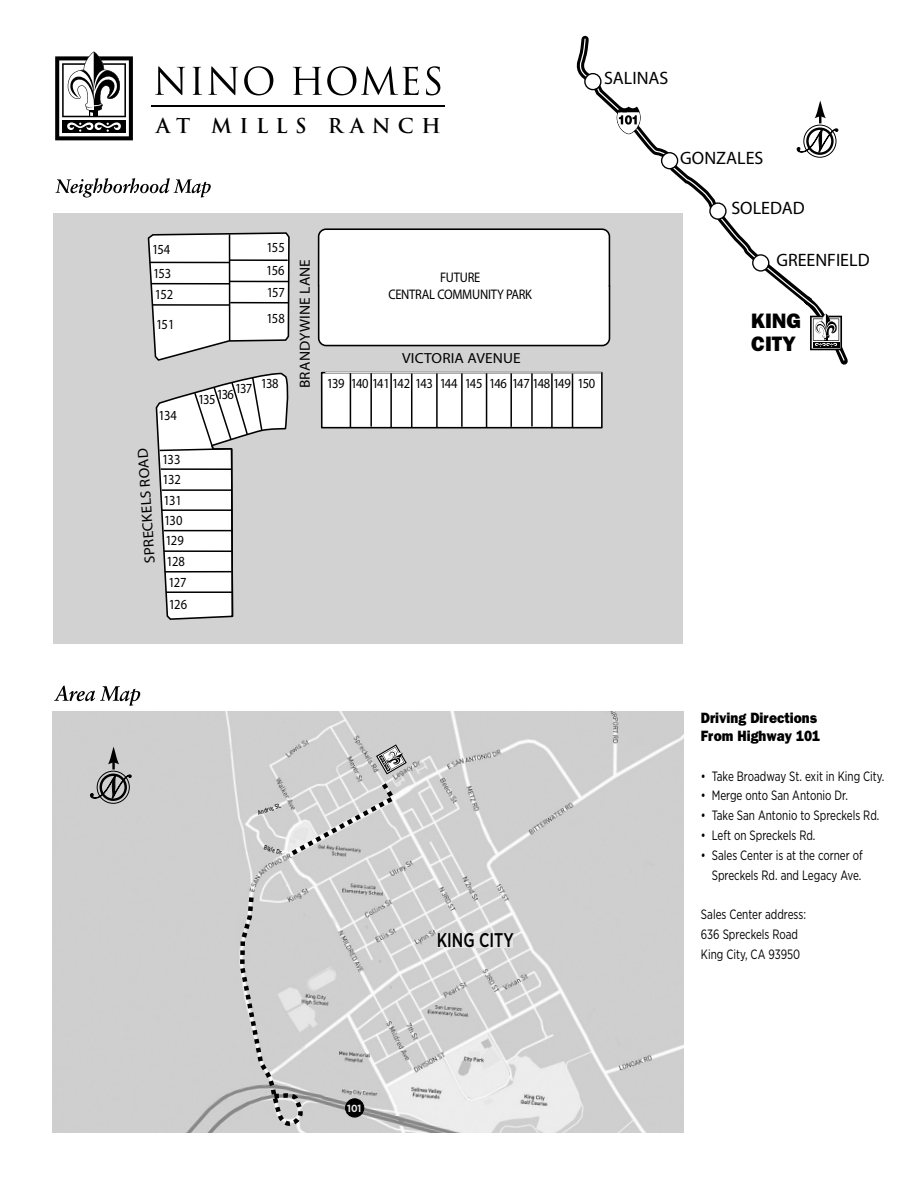
<style>
.page{position:relative;width:918px;height:1188px;background:#fff}
.page>*{position:absolute;margin:0;border:0;box-sizing:border-box;transform-origin:0 0}
.t1{font:800 21px/22.5px "Franklin Gothic";color:#000}
.t2{font:700 19.95px "Trajan";letter-spacing:.375em;color:#000}
.t3{font:500 19.8px "Gotham Narrow";color:#000;scale:.85 1}
.t4{font:18px "Myriad Pro";color:#000}
.t5{font:800 15px/18px "Franklin Gothic";color:#000;scale:.9 1}
.t6{font:14.55px "Myriad Pro";letter-spacing:.01em;color:#000;scale:1.05 1}
.t7{font:13.95px/16.6px "Myriad Pro";letter-spacing:-.02em;color:#000;text-align:center;scale:.9 1}
.t8{font:13.95px "Myriad Pro";letter-spacing:-.06em;color:#000;scale:.9 1}
.t9{font:13.95px "Myriad Pro";letter-spacing:-.04em;color:#000;scale:.9 1}
.t10{font:13.5px/19.8px "Gotham Narrow";color:#000;text-align:right;scale:.85 1}
.t11{font:700 10.35px "Gotham Narrow";color:#e5e5e5}
.t12{font:500 6.3px "Gotham Narrow";color:#000;scale:.85 1}
</style>
<div class="page">
<div style="left:53px;top:213px;width:629px;height:431px;background:#d2d2d2"></div>
<svg style="left:576px;top:37px;width:269px;height:325px"></svg>
<svg style="left:815px;top:101px;width:11px;height:22px"></svg>
<svg style="left:797px;top:129px;width:41px;height:23px"></svg>
<div style="left:806px;top:127px;width:28px;height:28px;border:2px solid #000;border-radius:50%"></div>
<div style="left:804px;top:125px;width:32px;height:33px;border:1px solid #000;border-radius:50%"></div>
<svg style="left:617px;top:107px;width:24px;height:27px"></svg>
<svg style="left:585px;top:74px;width:16px;height:16px"></svg>
<div style="left:584px;top:73px;width:18px;height:17px;border:1px solid #000;border-radius:50%"></div>
<div style="left:662px;top:153px;width:16px;height:16px;background:#fff;border-radius:50%"></div>
<div style="left:661px;top:152px;width:17px;height:17px;border:1px solid #000;border-radius:50%"></div>
<svg style="left:710px;top:203px;width:16px;height:16px"></svg>
<div style="left:709px;top:202px;width:18px;height:18px;border:1px solid #000;border-radius:50%"></div>
<svg style="left:810px;top:314px;width:32px;height:36px"></svg>
<svg style="left:753px;top:255px;width:16px;height:16px"></svg>
<div style="left:752px;top:254px;width:17px;height:18px;border:1px solid #000;border-radius:50%"></div>
<svg style="left:155px;top:66px;width:30px;height:29px"></svg>
<svg style="left:193px;top:67px;width:9px;height:28px"></svg>
<svg style="left:208px;top:66px;width:30px;height:29px"></svg>
<svg style="left:244px;top:66px;width:29px;height:29px"></svg>
<svg style="left:293px;top:66px;width:126px;height:29px"></svg>
<svg style="left:426px;top:66px;width:14px;height:29px"></svg>
<hr style="left:151px;top:106px;width:293px;height:1px;background:#000">
<svg style="left:55px;top:52px;width:78px;height:88px"></svg>
<svg style="left:56px;top:178px;width:155px;height:20px"></svg>
<img style="left:53px;top:712px;width:630px;height:421px">
<svg style="left:54px;top:686px;width:86px;height:20px"></svg>
<div style="left:438px;top:933px;width:75px;height:14px;background:#e5e5e5"></div>
<div style="left:346px;top:1099px;width:18px;height:18px;background:#000;border-radius:50%"></div>
<div style="left:345px;top:1099px;width:19px;height:18px;border:1px solid #000;border-radius:50%"></div>
<svg style="left:108px;top:747px;width:11px;height:22px"></svg>
<svg style="left:90px;top:775px;width:41px;height:23px"></svg>
<div style="left:100px;top:774px;width:27px;height:27px;border:2px solid #000;border-radius:50%"></div>
<div style="left:97px;top:771px;width:33px;height:33px;border:1px solid #000;border-radius:50%"></div>
<svg style="left:238px;top:890px;width:67px;height:243px"></svg>
<svg style="left:287px;top:744px;width:120px;height:115px"></svg>
<svg style="left:320px;top:371px;width:283px;height:58px"></svg>
<svg style="left:147px;top:232px;width:143px;height:129px"></svg>
<hr style="left:390px;top:373px;width:2px;height:54px;background:#000">
<hr style="left:411px;top:373px;width:1px;height:54px;background:#000">
<hr style="left:370px;top:373px;width:2px;height:54px;background:#000">
<hr style="left:350px;top:373px;width:1px;height:54px;background:#000">
<hr style="left:551px;top:372px;width:2px;height:55px;background:#000">
<hr style="left:572px;top:373px;width:1px;height:54px;background:#000">
<hr style="left:531px;top:373px;width:2px;height:53px;background:#000">
<hr style="left:510px;top:373px;width:2px;height:54px;background:#000">
<hr style="left:486px;top:373px;width:1px;height:54px;background:#000">
<hr style="left:461px;top:373px;width:2px;height:54px;background:#000">
<hr style="left:436px;top:373px;width:2px;height:54px;background:#000">
<hr style="left:229px;top:234px;width:1px;height:107px;background:#000">
<hr style="left:150px;top:262px;width:80px;height:1px;background:#000">
<hr style="left:151px;top:283px;width:78px;height:2px;background:#000">
<hr style="left:153px;top:304px;width:77px;height:2px;background:#000">
<hr style="left:230px;top:259px;width:58px;height:2px;background:#000">
<hr style="left:230px;top:281px;width:58px;height:1px;background:#000">
<hr style="left:230px;top:302px;width:58px;height:2px;background:#000">
<div style="left:317px;top:228px;width:294px;height:119px;background:#fff"></div>
<svg style="left:155px;top:372px;width:134px;height:248px"></svg>
<h3 class="t4" style="left:604px;top:67px;width:66px">SALINAS</h3>
<h2 class="t2" style="left:156px;top:114px;width:286px">AT MILLS RANCH</h2>
<p class="t7" style="left:152px;top:240px;width:22px">154</p>
<p class="t7" style="left:153px;top:265px;width:22px">153</p>
<p class="t7" style="left:155px;top:285px;width:22px">152</p>
<p class="t7" style="left:156px;top:316px;width:22px">151</p>
<p class="t7" style="left:159px;top:407px;width:22px">134</p>
<p class="t6" style="left:141px;top:564px;width:111px;rotate:-94deg">SPRECKELS ROAD</p>
<p class="t7" style="left:162px;top:451px;width:22px">133</p>
<p class="t7" style="left:163px;top:471px;width:22px">132</p>
<p class="t7" style="left:164px;top:492px;width:22px">131</p>
<p class="t7" style="left:164px;top:512px;width:22px">130</p>
<p class="t7" style="left:166px;top:532px;width:22px">129</p>
<p class="t7" style="left:167px;top:553px;width:22px">128</p>
<p class="t7" style="left:168px;top:573px;width:22px">127</p>
<p class="t7" style="left:169px;top:596px;width:22px">126</p>
<p class="t7" style="left:266px;top:239px;width:22px">155</p>
<p class="t6" style="left:296px;top:388px;width:124px;rotate:-90deg">BRANDYWINE LANE</p>
<p class="t7" style="left:266px;top:262px;width:22px">156</p>
<p class="t7" style="left:388px;top:269px;width:161px">FUTURE<br>CENTRAL COMMUNITY PARK</p>
<p class="t7" style="left:267px;top:284px;width:22px">157</p>
<p class="t7" style="left:266px;top:310px;width:22px">158</p>
<p class="t6" style="left:402px;top:350px;width:115px">VICTORIA AVENUE</p>
<p class="t9" style="left:217px;top:380px;width:70px">136137 138</p>
<p class="t8" style="left:327px;top:375px;width:300px">139 140 141 142 143 144 145 146 147 148 149 150</p>
<p class="t7" style="left:198px;top:391px;width:21px">135</p>
<h3 class="t4" style="left:680px;top:147px;width:85px">GONZALES</h3>
<h3 class="t4" style="left:731px;top:197px;width:75px">SOLEDAD</h3>
<h3 class="t4" style="left:776px;top:249px;width:95px">GREENFIELD</h3>
<h1 class="t1" style="left:751px;top:309px;width:51px">KING<br>CITY</h1>
<p class="t12" style="left:257px;top:809px;width:30px;rotate:-19deg">Andrus St.</p>
<p class="t12" style="left:265px;top:843px;width:24px;rotate:17deg">Bikle Dr.</p>
<h3 class="t3" style="left:437px;top:927px;width:92px">KING CITY</h3>
<p class="t5" style="left:701px;top:709px;width:134px">Driving Directions<br>From Highway 101</p>
<p class="t10" style="left:701px;top:766px;width:217px">• Take Broadway St. exit in King City.</p>
<p class="t10" style="left:701px;top:786px;width:174px">• Merge onto San Antonio Dr.</p>
<p class="t10" style="left:701px;top:805px;width:212px">• Take San Antonio to Spreckels Rd.</p>
<p class="t10" style="left:701px;top:825px;width:136px">• Left on Spreckels Rd.</p>
<p class="t10" style="left:701px;top:845px;width:192px">• Sales Center is at the corner of<br>Spreckels Rd. and Legacy Ave.</p>
<p class="t10" style="left:701px;top:904px;width:125px;text-align:left">Sales Center address:<br>636 Spreckels Road<br>King City, CA 93950</p>
<p class="t11" style="left:347px;top:1102px;width:16px">101</p>
</div>
